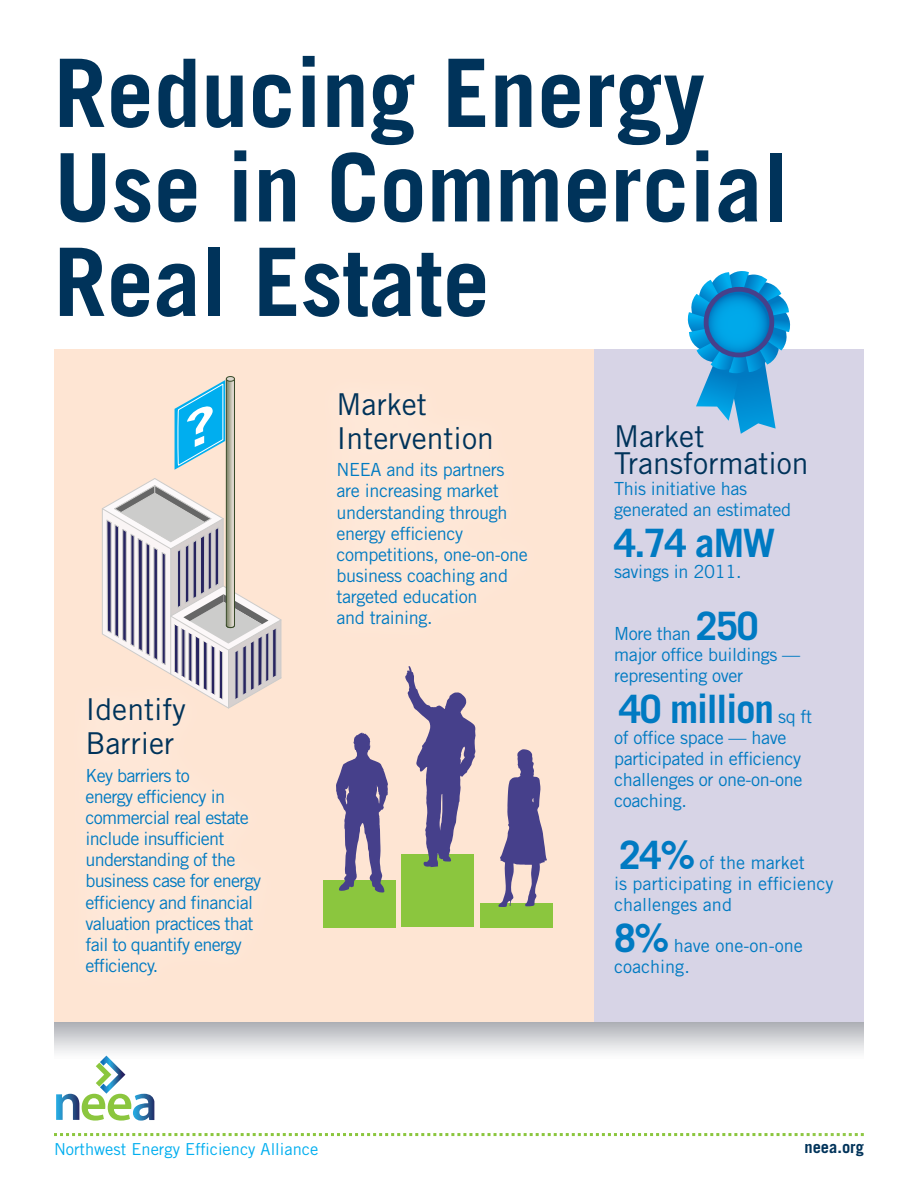
<style>
.page{position:relative;width:918px;height:1188px;background:#fff}
.page>*{position:absolute;margin:0;border:0;box-sizing:border-box;transform-origin:0 0}
.t1{font:700 94.5px/94.5px "Trade Gothic";color:#00335a}
.t2{font:700 39.15px "Trade Gothic";letter-spacing:-.03em;color:#007ac2}
.t3{font:30.15px "Trade Gothic";color:#00335a}
.t4{font:18px/21.1px "Trade Gothic";letter-spacing:-.02em;color:#007ac2}
.t5{font:18px/21.1px "Trade Gothic";letter-spacing:-.04em;color:#007ac2}
.t6{font:18px/21.1px "Trade Gothic";color:#007ac2}
.t7{font:16.5px "Trade Gothic";color:#00aeef}
.t8{font:700 16.5px "Trade Gothic";color:#00335a}
.s1{font-weight:700;font-size:39.15px}
.s2{font-weight:400;font-size:18px}
</style>
<div class="page">
<svg style="left:54px;top:1133px;width:726px;height:3px"></svg>
<svg style="left:56px;top:1058px;width:98px;height:63px"></svg>
<img style="left:54px;top:1022px;width:810px;height:36px">
<div style="left:54px;top:349px;width:810px;height:673px;background:#fee5d3"></div>
<div style="left:594px;top:349px;width:270px;height:673px;background:#d7d4e6"></div>
<svg style="left:102px;top:376px;width:179px;height:332px"></svg>
<div style="left:401px;top:855px;width:73px;height:72px;background:#8bc63e"></div>
<div style="left:323px;top:880px;width:73px;height:47px;background:#8bc63e"></div>
<div style="left:480px;top:903px;width:72px;height:24px;background:#8bc63e"></div>
<svg style="left:405px;top:666px;width:71px;height:201px"></svg>
<svg style="left:336px;top:733px;width:52px;height:160px"></svg>
<svg style="left:498px;top:749px;width:49px;height:158px"></svg>
<svg style="left:687px;top:271px;width:104px;height:163px"></svg>
<div style="left:704px;top:287px;width:70px;height:70px;background:#46408b;border-radius:50%"></div>
<svg style="left:708px;top:292px;width:61px;height:61px;background:#0197da"></svg>
<p class="t1" style="left:54px;top:45px;width:737px">Reducing Energy<br>Use in Commercial<br>Real Estate</p>
<p class="t3" style="left:86px;top:691px;width:102px">Identify</p>
<p class="t3" style="left:86px;top:725px;width:90px">Barrier</p>
<p class="t5" style="left:86px;top:765px;width:177px">Key barriers to<br>energy efficiency in commercial real estate include insufficient understanding of the business case for energy efficiency and financial valuation practices that fail to quantify energy efficiency.</p>
<p class="t3" style="left:337px;top:386px;width:92px">Market</p>
<p class="t3" style="left:337px;top:420px;width:159px">Intervention</p>
<p class="t4" style="left:337px;top:459px;width:193px">NEEA and its partners are increasing market understanding through energy efficiency competitions, one-on-one business coaching and targeted education<br>and training.</p>
<p class="t3" style="left:614px;top:418px;width:92px">Market</p>
<p class="t3" style="left:614px;top:445px;width:196px">Transformation</p>
<p class="t4" style="left:614px;top:478px;width:179px">This initiative has generated an estimated</p>
<p class="t2" style="left:614px;top:519px;width:163px">4.74 aMW</p>
<p class="t4" style="left:614px;top:561px;width:129px">savings in 2011.</p>
<p class="t4" style="left:614px;top:623px;width:188px">More than <span class="s1">250 </span>major office buildings — representing over</p>
<p class="t2" style="left:619px;top:685px;width:194px">40 million <span class="s2">sq ft</span></p>
<p class="t4" style="left:614px;top:726px;width:190px">of office space — have participated in efficiency challenges or one-on-one coaching.</p>
<p class="t6" style="left:614px;top:851px;width:221px"><span class="s1">24%</span> of the market<br>is participating in efficiency challenges and</p>
<p class="t6" style="left:614px;top:934px;width:190px"><span class="s1">8%</span> have one-on-one coaching.</p>
<p class="t7" style="left:54px;top:1139px;width:266px">Northwest Energy Efficiency Alliance</p>
<p class="t8" style="left:804px;top:1137px;width:61px">neea.org</p>
</div>
